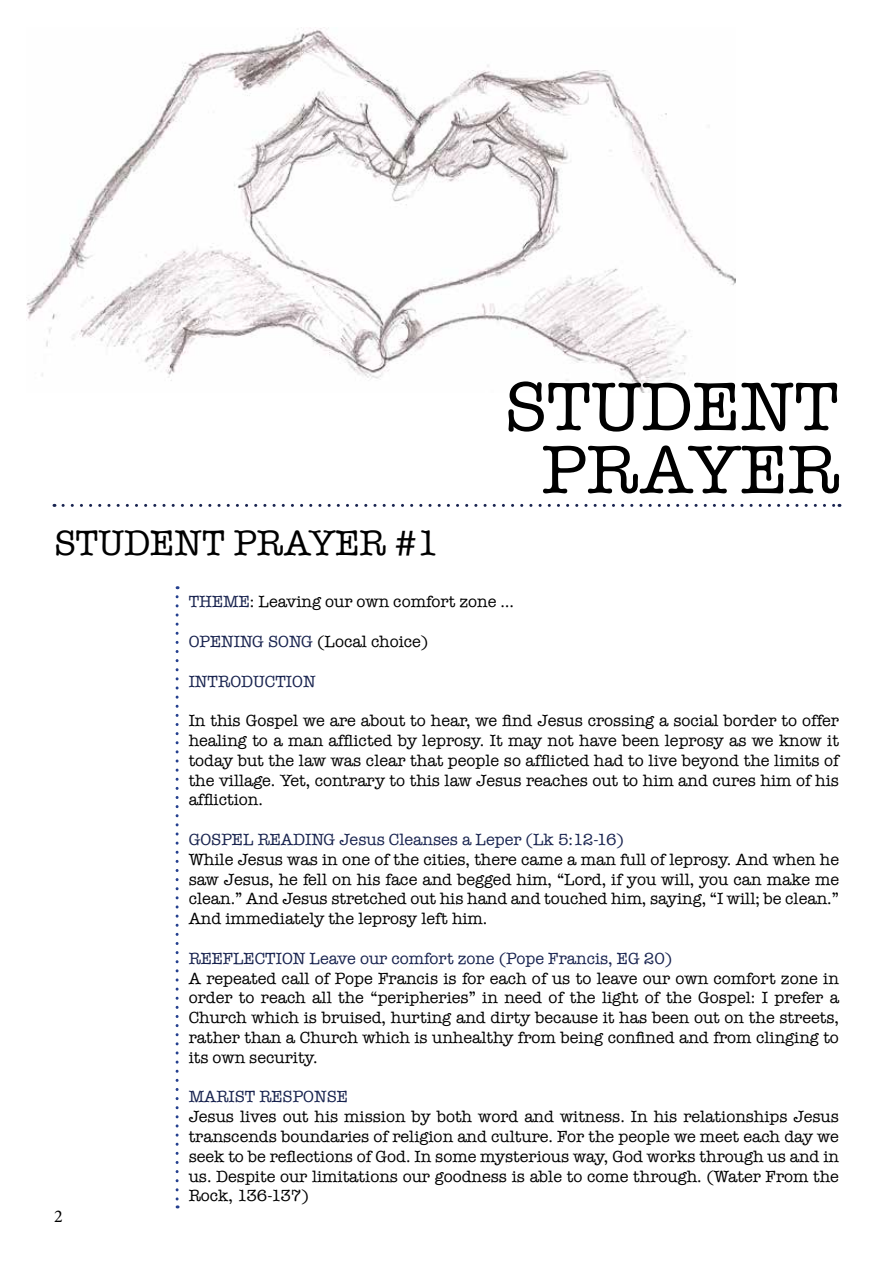
<style>
.page{position:relative;width:893px;height:1263px;background:#fff}
.page>*{position:absolute;margin:0;border:0;box-sizing:border-box;transform-origin:0 0}
.t1{font:70.5px/63px "American Typewriter";color:#000;text-align:center}
.t2{font:36px "American Typewriter";color:#000}
.t3{font:18px "Minion Pro";color:#000}
.t4{font:16.5px/19.8px "American Typewriter";color:#000;text-align:justify}
.t5{font:16.5px "American Typewriter";color:#18234f}
.s1{color:#18234f}
</style>
<div class="page">
<img style="left:27px;top:27px;width:708px;height:366px">
<svg style="left:63px;top:504px;width:777px;height:3px"></svg>
<svg style="left:176px;top:597px;width:3px;height:611px"></svg>
<h2 class="t2" style="left:54px;top:522px;width:387px">STUDENT PRAYER #1</h2>
<h1 class="t1" style="left:504px;top:375px;width:336px">STUDENT<br>PRAYER</h1>
<p class="t3" style="left:54px;top:1204px;width:10px">2</p>
<p class="t4" style="left:189px;top:592px;width:327px"><span class="s1">THEME</span>: Leaving our own comfort zone …</p>
<p class="t4" style="left:189px;top:632px;width:241px"><span class="s1">OPENING SONG</span> (Local choice)</p>
<p class="t5" style="left:189px;top:672px;width:128px">INTRODUCTION</p>
<p class="t4" style="left:189px;top:711px;width:652px">In this Gospel we are about to hear, we find Jesus crossing a social border to offer healing to a man afflicted by leprosy. It may not have been leprosy as we know it today but the law was clear that people so afflicted had to live beyond the limits of the village. Yet, contrary to this law Jesus reaches out to him and cures him of his affliction.</p>
<p class="t5" style="left:189px;top:830px;width:437px">GOSPEL READING Jesus Cleanses a Leper (Lk 5:12-16)</p>
<p class="t4" style="left:189px;top:849px;width:652px">While Jesus was in one of the cities, there came a man full of leprosy. And when he saw Jesus, he fell on his face and begged him, “Lord, if you will, you can make me clean.” And Jesus stretched out his hand and touched him, saying, “I will; be clean.” And immediately the leprosy left him.</p>
<p class="t5" style="left:189px;top:949px;width:485px">REEFLECTION Leave our comfort zone (Pope Francis, EG 20)</p>
<p class="t4" style="left:189px;top:968px;width:652px">A repeated call of Pope Francis is for each of us to leave our own comfort zone in order to reach all the “peripheries” in need of the light of the Gospel: I prefer a Church which is bruised, hurting and dirty because it has been out on the streets, rather than a Church which is unhealthy from being confined and from clinging to its own security.</p>
<p class="t5" style="left:189px;top:1087px;width:161px">MARIST RESPONSE</p>
<p class="t4" style="left:189px;top:1107px;width:652px">Jesus lives out his mission by both word and witness. In his relationships Jesus transcends boundaries of religion and culture. For the people we meet each day we seek to be reflections of God. In some mysterious way, God works through us and in us. Despite our limitations our goodness is able to come through. (Water From the Rock, 136-137)</p>
</div>
